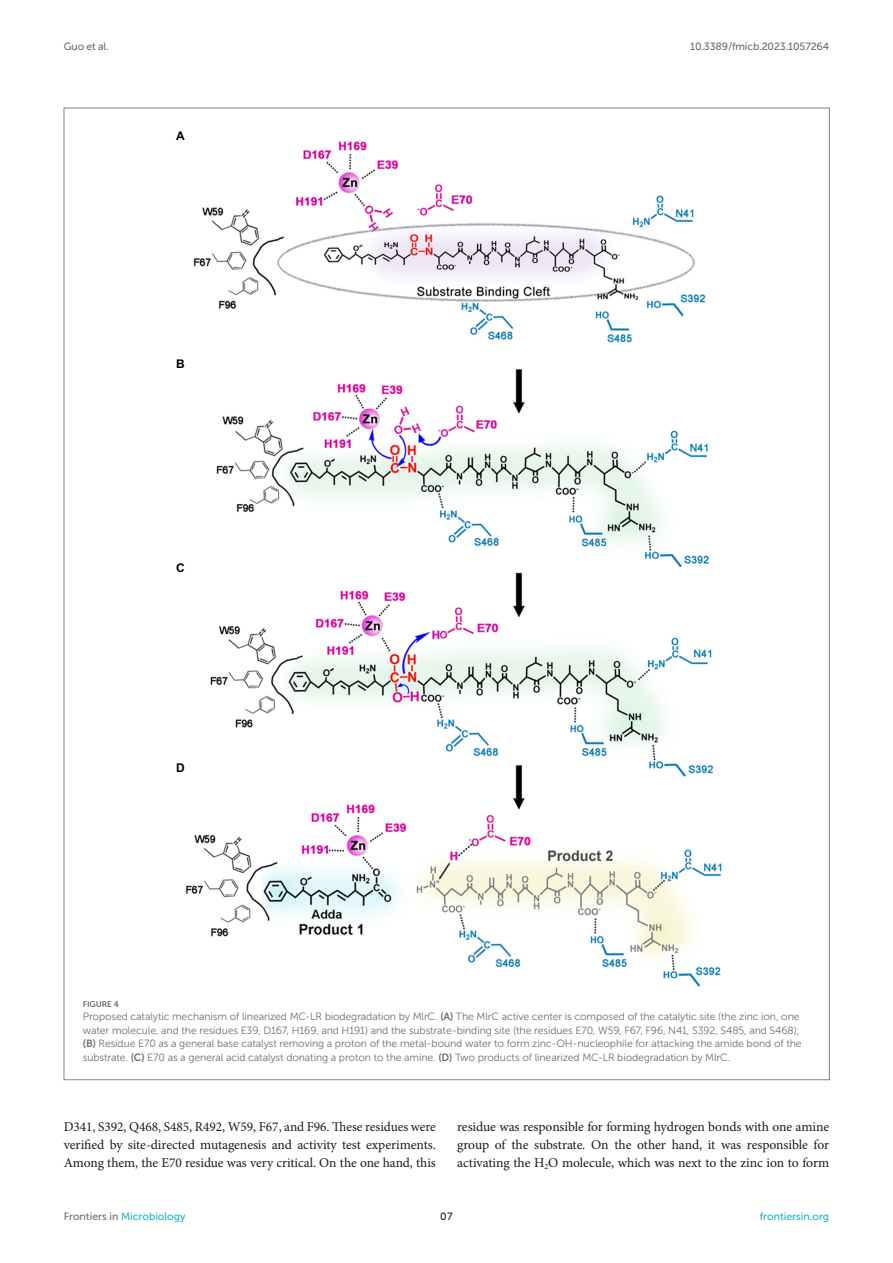
<style>
.page{position:relative;width:893px;height:1263px;background:#fff}
.page>*{position:absolute;margin:0;border:0;box-sizing:border-box;transform-origin:0 0}
.TEXT_FLUSH{font:13.5px/18px "Minion Pro";letter-spacing:-.005em;color:#1b1c1b;text-align:justify}
.t1{font:700 12px "Arial";color:#000}
.FIG_LEG{font:10.5px/13.5px "Museo Sans 300";letter-spacing:-.01em;color:#706f70}
.t2{font:10.5px "Museo Sans 500";color:#1db5c3}
.t3{font:10.5px "Museo Sans 500";letter-spacing:-.015em;color:#706f70}
.t4{font:10.5px "Museo Sans 500";color:#1b1c1b}
.FIG_HD{font:8.25px "Museo Sans 700";letter-spacing:-.01em;color:#706f70}
.s1{font-family:"Museo Sans 700"}
.s2{color:#706f70}
</style>
<div class="page">
<img style="left:185px;top:141px;width:537px;height:846px">
<p class="t3" style="left:64px;top:41px;width:47px">Guo et al.</p>
<p class="t3" style="left:690px;top:41px;width:140px">10.3389/fmicb.2023.1057264</p>
<p class="t1" style="left:176px;top:128px;width:10px">A</p>
<p class="t1" style="left:176px;top:355px;width:10px">B</p>
<p class="t1" style="left:176px;top:560px;width:10px">C</p>
<p class="t1" style="left:176px;top:760px;width:10px">D</p>
<p class="FIG_HD" style="left:83px;top:999px;width:37px">FIGURE 4</p>
<p class="FIG_LEG" style="left:83px;top:1010px;width:720px">Proposed catalytic mechanism of linearized MC-LR biodegradation by MlrC. <span class="s1">(A)</span> The MlrC active center is composed of the catalytic site (the zinc ion, one water molecule, and the residues E39, D167, H169, and H191) and the substrate-binding site (the residues E70, W59, F67, F96, N41, S392, S485, and S468); <span class="s1">(B)</span> Residue E70 as a general base catalyst removing a proton of the metal-bound water to form zinc-OH-nucleophile for attacking the amide bond of the substrate. <span class="s1">(C)</span> E70 as a general acid catalyst donating a proton to the amine. <span class="s1">(D)</span> Two products of linearized MC-LR biodegradation by MlrC.</p>
<p class="TEXT_FLUSH" style="left:64px;top:1118px;width:374px">D341, S392, Q468, S485, R492, W59, F67, and F96. These residues were verified by site-directed mutagenesis and activity test experiments.<br>Among them, the E70 residue was very critical. On the one hand, this</p>
<p class="TEXT_FLUSH" style="left:457px;top:1118px;width:374px">residue was responsible for forming hydrogen bonds with one amine group of the substrate. On the other hand, it was responsible for activating the H<sub>2</sub>O molecule, which was next to the zinc ion to form</p>
<p class="t2" style="left:64px;top:1211px;width:123px"><span class="s2">Frontiers in</span> Microbiology</p>
<p class="t4" style="left:440px;top:1211px;width:14px">07</p>
<p class="t2" style="left:760px;top:1211px;width:71px">frontiersin.org</p>
</div>
